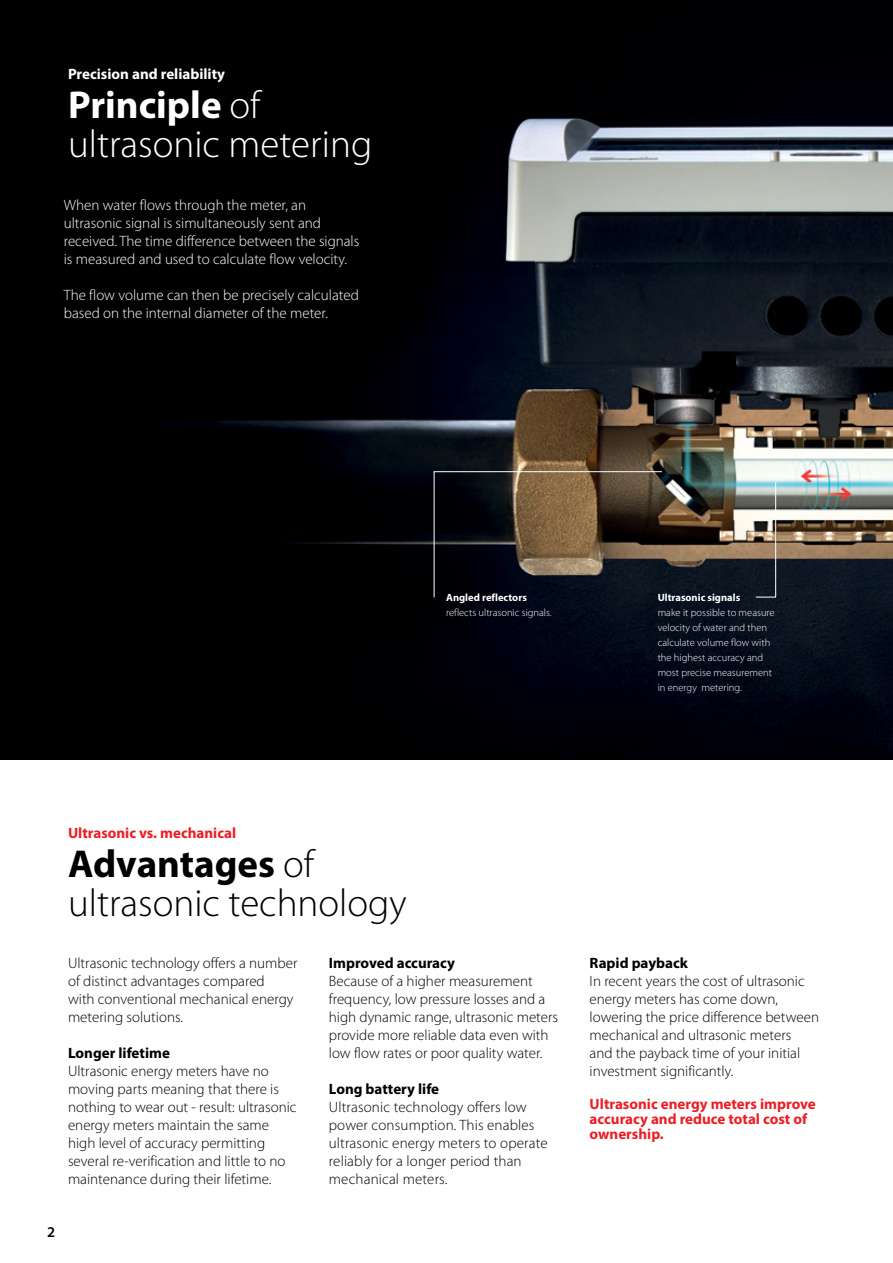
<style>
.page{position:relative;width:893px;height:1263px;background:#fff}
.page>*{position:absolute;margin:0;border:0;box-sizing:border-box;transform-origin:0 0}
.t1{font:300 39px/39px "Myriad Pro";color:#000}
.t2{font:300 39px/39px "Myriad Pro";color:#fff}
.t3{font:300 15px/18px "Myriad Pro";color:#000}
.t4{font:300 15px/18px "Myriad Pro";color:#fff}
.t5{font:700 15px/15px "Myriad Pro";color:#ed1d24}
.t6{font:700 15px "Myriad Pro";color:#000}
.t7{font:700 15px "Myriad Pro";color:#fff}
.t8{font:600 15px "Myriad Pro";color:#000}
.t9{font:300 10.5px/15px "Myriad Pro";color:#fff}
.t10{font:700 10.5px "Myriad Pro";color:#fff}
.s1{font-weight:700}
</style>
<div class="page">
<img style="left:0;top:0;width:893px;height:759px">
<svg style="left:433px;top:471px;width:230px;height:127px;background:#3b322a"></svg>
<svg style="left:755px;top:482px;width:21px;height:116px;background:#70716c"></svg>
<p class="t7" style="left:68px;top:64px;width:159px">Precision and reliability</p>
<h1 class="t2" style="left:68px;top:85px;width:306px"><span class="s1">Principle</span> of ultrasonic metering</h1>
<p class="t4" style="left:64px;top:196px;width:297px">When water flows through the meter, an ultrasonic signal is simultaneously sent and received. The time difference between the signals is measured and used to calculate flow velocity.</p>
<p class="t4" style="left:64px;top:286px;width:297px">The flow volume can then be precisely calculated based on the internal diameter of the meter.</p>
<p class="t10" style="left:446px;top:591px;width:82px">Angled reflectors</p>
<p class="t9" style="left:446px;top:605px;width:107px">reflects ultrasonic signals.</p>
<p class="t10" style="left:658px;top:591px;width:84px">Ultrasonic signals</p>
<p class="t9" style="left:658px;top:605px;width:118px">make it possible to measure velocity of water and then calculate volume flow with the highest accuracy and most precise measurement in energy metering.</p>
<p class="t5" style="left:68px;top:825px;width:170px">Ultrasonic vs. mechanical</p>
<h1 class="t1" style="left:68px;top:844px;width:340px"><span class="s1">Advantages</span> of ultrasonic technology</h1>
<p class="t3" style="left:68px;top:954px;width:231px">Ultrasonic technology offers a number of distinct advantages compared<br>with conventional mechanical energy metering solutions.</p>
<p class="t6" style="left:68px;top:1043px;width:103px">Longer lifetime</p>
<p class="t3" style="left:68px;top:1062px;width:230px">Ultrasonic energy meters have no moving parts meaning that there is nothing to wear out - result: ultrasonic energy meters maintain the same high level of accuracy permitting several re-verification and little to no maintenance during their lifetime.</p>
<p class="t6" style="left:329px;top:953px;width:128px">Improved accuracy</p>
<p class="t3" style="left:329px;top:972px;width:231px">Because of a higher measurement frequency, low pressure losses and a high dynamic range, ultrasonic meters provide more reliable data even with low flow rates or poor quality water.</p>
<p class="t6" style="left:329px;top:1079px;width:112px">Long battery life</p>
<p class="t3" style="left:329px;top:1098px;width:220px">Ultrasonic technology offers low power consumption. This enables ultrasonic energy meters to operate reliably for a longer period than mechanical meters.</p>
<p class="t8" style="left:47px;top:1223px;width:10px">2</p>
<p class="t6" style="left:590px;top:953px;width:100px">Rapid payback</p>
<p class="t3" style="left:590px;top:972px;width:231px">In recent years the cost of ultrasonic energy meters has come down, lowering the price difference between mechanical and ultrasonic meters<br>and the payback time of your initial investment significantly.</p>
<p class="t5" style="left:590px;top:1096px;width:228px">Ultrasonic energy meters improve accuracy and reduce total cost of ownership.</p>
</div>
